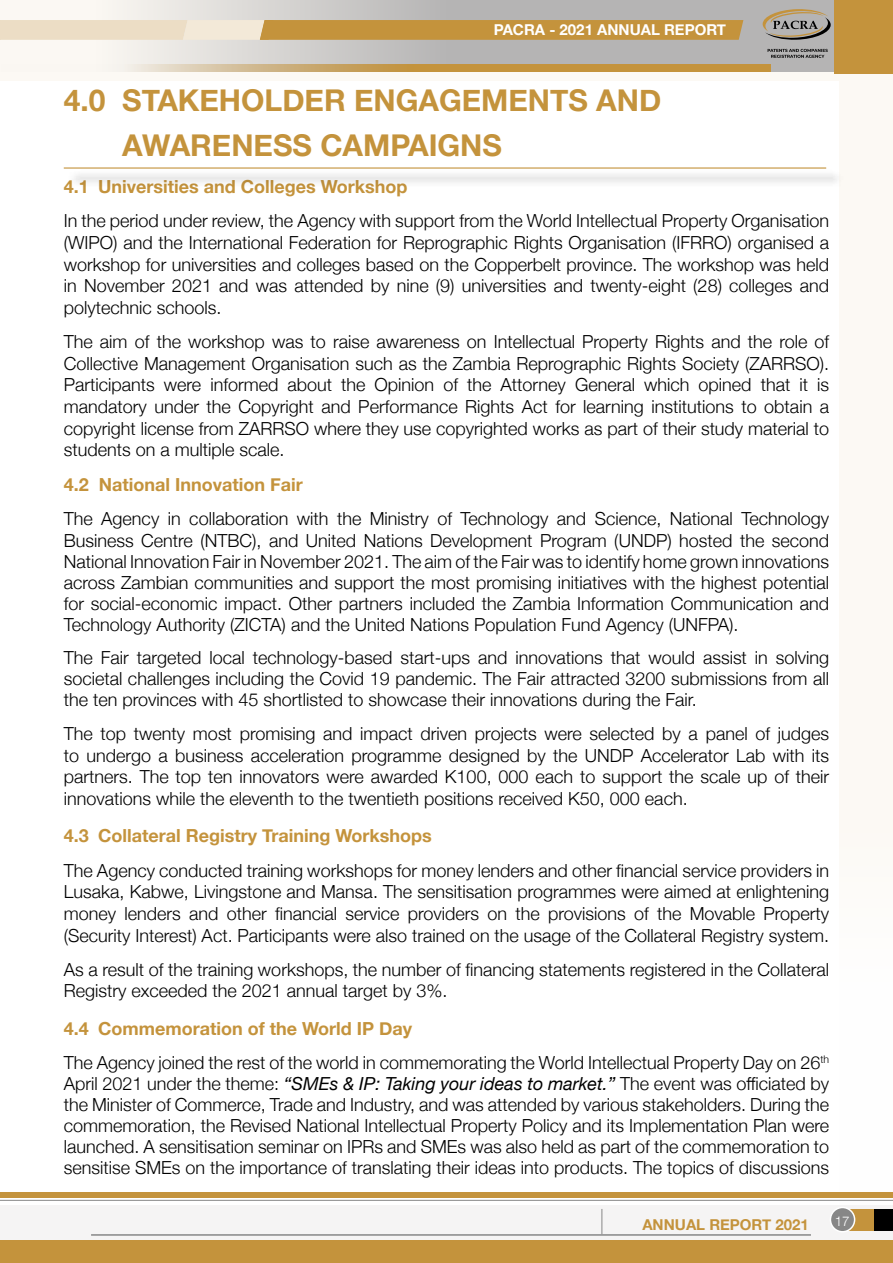
<style>
.page{position:relative;width:893px;height:1263px;background:#fcf9f4}
.page>*{position:absolute;margin:0;border:0;box-sizing:border-box;transform-origin:0 0}
.t1{font:700 30px/45px "Helvetica Neue";color:#c4933c}
.t2{font:300 18px/21.6px "Helvetica Neue";color:#000;text-align:justify}
.t3{font:700 18px "Helvetica Neue";color:#c4933c}
.t4{font:700 15px "Helvetica Neue";color:#fff}
.t5{font:700 15px "Helvetica Neue";color:#c4933c}
.t6{font:300 13.5px "Helvetica Neue";color:#fff}
.s1{font-weight:700;color:#c4933c}
.s2{font-weight:400;font-style:italic}
</style>
<div class="page">
<hr style="left:0;top:81px;width:1px;height:1182px;background:#fff">
<div style="left:1px;top:81px;width:838px;height:1182px;background:#fff"></div>
<svg style="left:141px;top:0;width:693px;height:72px;background:#c2c1c0"></svg>
<svg style="left:127px;top:64px;width:644px;height:8px;background:#caa35e"></svg>
<div style="left:0;top:1205px;width:893px;height:58px;background:#f5f4f4"></div>
<div style="left:0;top:1192px;width:893px;height:5px;background:#c4933c"></div>
<hr style="left:451px;top:1200px;width:442px;height:1px;background:#878787">
<hr style="left:0;top:1200px;width:451px;height:1px;background:#878787">
<div style="left:847px;top:1209px;width:46px;height:21px;background:#c4933c"></div>
<div style="left:830px;top:1207px;width:25px;height:25px;background:#878787;border-radius:50%"></div>
<div style="left:830px;top:1207px;width:25px;height:25px;border:1px solid #fff;border-radius:50%"></div>
<div style="left:874px;top:1209px;width:19px;height:21px;background:#000"></div>
<hr style="left:91px;top:1234px;width:720px;height:2px;background:#878787">
<svg style="left:601px;top:1209px;width:1px;height:25px"></svg>
<div style="left:834px;top:0;width:59px;height:73px;background:#c4933c"></div>
<svg style="left:768px;top:49px;width:60px;height:9px"></svg>
<div style="left:0;top:1240px;width:893px;height:23px;background:#c4933c"></div>
<svg style="left:0;top:20px;width:743px;height:20px;background:#d2ae6f"></svg>
<svg style="left:763px;top:9px;width:68px;height:31px;background:#9e968a"></svg>
<div style="left:67px;top:170px;width:777px;height:17px;background:#f3f3f3"></div>
<hr style="left:64px;top:167px;width:762px;height:2px;background:#c4933c">
<p class="t4" style="left:494px;top:18px;width:234px">PACRA - 2021 ANNUAL REPORT</p>
<h1 class="t1" style="left:122px;top:78px;width:540px;text-indent:-58px">4.0 STAKEHOLDER ENGAGEMENTS AND<br>AWARENESS CAMPAIGNS</h1>
<p class="t3" style="left:64px;top:173px;width:345px">4.1 Universities and Colleges Workshop</p>
<p class="t2" style="left:64px;top:209px;width:767px">In the period under review, the Agency with support from the World Intellectual Property Organisation (WIPO) and the International Federation for Reprographic Rights Organisation (IFRRO) organised a workshop for universities and colleges based on the Copperbelt province. The workshop was held in November 2021 and was attended by nine (9) universities and twenty-eight (28) colleges and polytechnic schools.</p>
<p class="t2" style="left:64px;top:330px;width:767px">The aim of the workshop was to raise awareness on Intellectual Property Rights and the role of Collective Management Organisation such as the Zambia Reprographic Rights Society (ZARRSO).<br>Participants were informed about the Opinion of the Attorney General which opined that it is mandatory under the Copyright and Performance Rights Act for learning institutions to obtain a copyright license from ZARRSO where they use copyrighted works as part of their study material to students on a multiple scale.</p>
<p class="t3" style="left:64px;top:470px;width:240px">4.2 National Innovation Fair</p>
<p class="t2" style="left:64px;top:507px;width:767px;line-height:21.1px">The Agency in collaboration with the Ministry of Technology and Science, National Technology Business Centre (NTBC), and United Nations Development Program (UNDP) hosted the second National Innovation Fair in November 2021. The aim of the Fair was to identify home grown innovations across Zambian communities and support the most promising initiatives with the highest potential for social-economic impact. Other partners included the Zambia Information Communication and Technology Authority (ZICTA) and the United Nations Population Fund Agency (UNFPA).</p>
<p class="t2" style="left:64px;top:646px;width:767px;line-height:21px">The Fair targeted local technology-based start-ups and innovations that would assist in solving societal challenges including the Covid 19 pandemic. The Fair attracted 3200 submissions from all the ten provinces with 45 shortlisted to showcase their innovations during the Fair.</p>
<p class="t2" style="left:64px;top:722px;width:767px">The top twenty most promising and impact driven projects were selected by a panel of judges to undergo a business acceleration programme designed by the UNDP Accelerator Lab with its partners. The top ten innovators were awarded K100, 000 each to support the scale up of their innovations while the eleventh to the twentieth positions received K50, 000 each.</p>
<p class="t3" style="left:64px;top:822px;width:370px">4.3 Collateral Registry Training Workshops</p>
<p class="t2" style="left:64px;top:858px;width:767px">The Agency conducted training workshops for money lenders and other financial service providers in Lusaka, Kabwe, Livingstone and Mansa. The sensitisation programmes were aimed at enlightening money lenders and other financial service providers on the provisions of the Movable Property (Security Interest) Act. Participants were also trained on the usage of the Collateral Registry system.</p>
<p class="t2" style="left:64px;top:957px;width:767px">As a result of the training workshops, the number of financing statements registered in the Collateral<br>Registry exceeded the 2021 annual target by 3%.</p>
<p class="t2" style="left:64px;top:1010px;width:767px;line-height:33.8px"><span class="s1">4.4 Commemoration of the World IP Day<br></span>The Agency joined the rest of the world in commemorating the World Intellectual Property Day on 26<sup>th</sup></p>
<p class="t2" style="left:64px;top:1071px;width:767px;line-height:21.1px">April 2021 under the theme: <span class="s2">“SMEs &amp; IP: Taking your ideas to market.”</span> The event was officiated by the Minister of Commerce, Trade and Industry, and was attended by various stakeholders. During the commemoration, the Revised National Intellectual Property Policy and its Implementation Plan were launched. A sensitisation seminar on IPRs and SMEs was also held as part of the commemoration to sensitise SMEs on the importance of translating their ideas into products. The topics of discussions</p>
<p class="t5" style="left:642px;top:1212px;width:168px">ANNUAL REPORT 2021</p>
<p class="t6" style="left:835px;top:1210px;width:17px">17</p>
</div>
